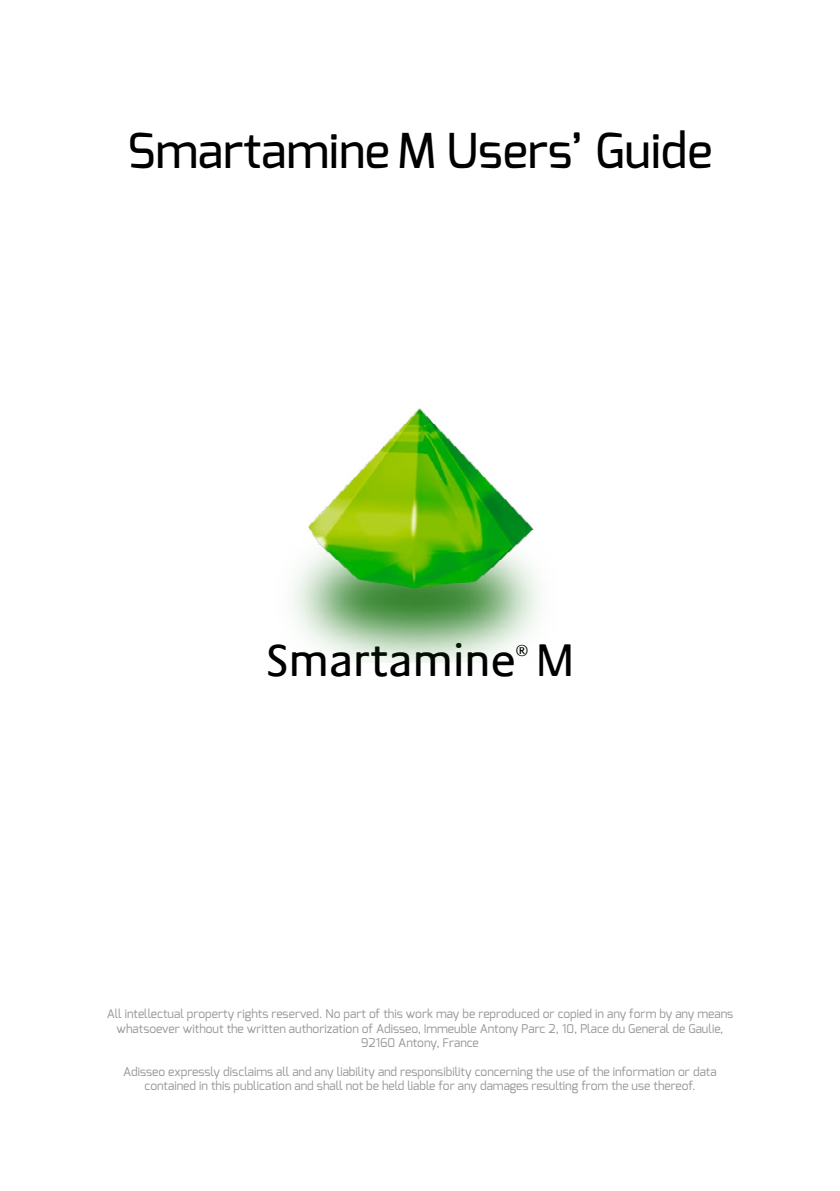
<style>
.page{position:relative;width:840px;height:1191px;background:#fff}
.page>*{position:absolute;margin:0;border:0;box-sizing:border-box;transform-origin:0 0}
.t1{font:500 48px "Exo";color:#000}
.t2{font:46px "Praxis Com";color:#000}
.t3{font:14px "Praxis Com";color:#000}
.t4{font:12px/14.4px "Exo";color:#939598;text-align:center}
</style>
<div class="page">
<img style="left:293px;top:408px;width:247px;height:254px">
<h1 class="t1" style="left:127px;top:120px;width:587px">Smartamine M Users’ Guide</h1>
<h2 class="t2" style="left:267px;top:633px;width:309px">Smartamine M</h2>
<p class="t3" style="left:516px;top:640px;width:14px">®</p>
<p class="t4" style="left:107px;top:1006px;width:628px">All intellectual property rights reserved. No part of this work may be reproduced or copied in any form by any means whatsoever without the written authorization of Adisseo, Immeuble Antony Parc 2, 10, Place du General de Gaulie,<br>92160 Antony, France</p>
<p class="t4" style="left:123px;top:1063px;width:595px">Adisseo expressly disclaims all and any liability and responsibility concerning the use of the information or data contained in this publication and shall not be held liable for any damages resulting from the use thereof.</p>
</div>
